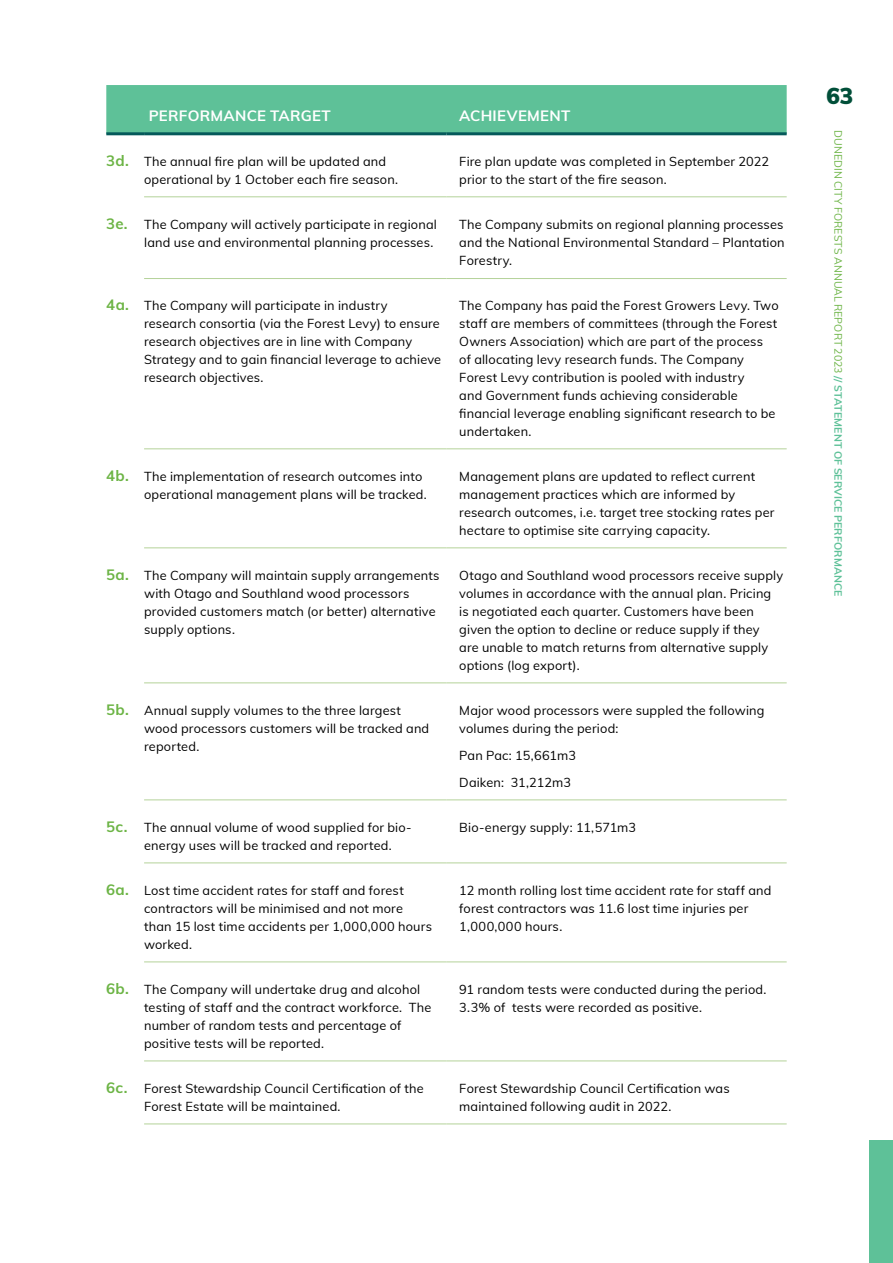
<style>
.page{position:relative;width:893px;height:1263px;background:#fff}
.page>*{position:absolute;margin:0;border:0;box-sizing:border-box;transform-origin:0 0}
.t1{font:900 22.5px "Muli";color:#014f39}
.NOTES_-_H2{font:700 15px "Muli";letter-spacing:.02em;color:#6cb445}
.NOTES_-_H2-2{font:700 15px "Muli";letter-spacing:.02em;color:#fff}
.NOTES_-_Body{font:12.75px/18px "Muli";letter-spacing:.015em;color:#000}
.t2{font:10.5px "Muli";letter-spacing:.01em;color:#6cb445}
.s1{font-weight:700;color:#5ec198}
</style>
<div class="page">
<div style="left:870px;top:1140px;width:23px;height:123px;background:#5ec198"></div>
<div style="left:106px;top:85px;width:681px;height:47px;background:#5ec198"></div>
<hr style="left:144px;top:278px;width:302px;height:1px;background:#b4d299">
<hr style="left:446px;top:278px;width:341px;height:1px;background:#b4d299">
<hr style="left:144px;top:448px;width:302px;height:1px;background:#b4d299">
<hr style="left:446px;top:448px;width:341px;height:1px;background:#b4d299">
<hr style="left:144px;top:547px;width:302px;height:1px;background:#b4d299">
<hr style="left:144px;top:682px;width:302px;height:1px;background:#b4d299">
<hr style="left:144px;top:799px;width:302px;height:1px;background:#b4d299">
<hr style="left:144px;top:862px;width:302px;height:1px;background:#b4d299">
<hr style="left:144px;top:961px;width:302px;height:1px;background:#b4d299">
<hr style="left:144px;top:1060px;width:302px;height:1px;background:#b4d299">
<hr style="left:446px;top:547px;width:341px;height:1px;background:#b4d299">
<hr style="left:446px;top:682px;width:341px;height:1px;background:#b4d299">
<hr style="left:446px;top:799px;width:341px;height:1px;background:#b4d299">
<hr style="left:446px;top:862px;width:341px;height:1px;background:#b4d299">
<hr style="left:446px;top:961px;width:341px;height:1px;background:#b4d299">
<hr style="left:446px;top:1060px;width:341px;height:1px;background:#b4d299">
<hr style="left:144px;top:196px;width:302px;height:1px;background:#b4d299">
<hr style="left:144px;top:1123px;width:302px;height:1px;background:#b4d299">
<hr style="left:446px;top:196px;width:341px;height:1px;background:#b4d299">
<hr style="left:446px;top:1123px;width:341px;height:1px;background:#b4d299">
<hr style="left:106px;top:132px;width:38px;height:3px;background:#05595a">
<hr style="left:144px;top:132px;width:302px;height:3px;background:#05595a">
<hr style="left:446px;top:132px;width:341px;height:3px;background:#05595a">
<p class="NOTES_-_H2-2" style="left:149px;top:105px;width:183px">PERFORMANCE TARGET</p>
<p class="NOTES_-_H2-2" style="left:459px;top:105px;width:113px">ACHIEVEMENT</p>
<p class="NOTES_-_H2" style="left:106px;top:150px;width:24px">3d.</p>
<p class="NOTES_-_Body" style="left:144px;top:152px;width:256px">The annual fire plan will be updated and operational by 1 October each fire season.</p>
<p class="NOTES_-_Body" style="left:459px;top:152px;width:312px">Fire plan update was completed in September 2022 prior to the start of the fire season.</p>
<p class="NOTES_-_H2" style="left:106px;top:213px;width:23px">3e.</p>
<p class="NOTES_-_Body" style="left:144px;top:215px;width:294px">The Company will actively participate in regional land use and environmental planning processes.</p>
<p class="NOTES_-_Body" style="left:459px;top:215px;width:327px;text-align:justify">The Company submits on regional planning processes and the National Environmental Standard – Plantation Forestry.</p>
<p class="NOTES_-_H2" style="left:106px;top:294px;width:24px">4a.</p>
<p class="NOTES_-_Body" style="left:144px;top:296px;width:299px">The Company will participate in industry research consortia (via the Forest Levy) to ensure research objectives are in line with Company Strategy and to gain financial leverage to achieve research objectives.</p>
<p class="NOTES_-_Body" style="left:459px;top:296px;width:321px">The Company has paid the Forest Growers Levy. Two staff are members of committees (through the Forest Owners Association) which are part of the process<br>of allocating levy research funds. The Company Forest Levy contribution is pooled with industry<br>and Government funds achieving considerable financial leverage enabling significant research to be undertaken.</p>
<p class="NOTES_-_H2" style="left:106px;top:465px;width:24px">4b.</p>
<p class="NOTES_-_Body" style="left:144px;top:467px;width:284px">The implementation of research outcomes into operational management plans will be tracked.</p>
<p class="NOTES_-_Body" style="left:459px;top:467px;width:317px">Management plans are updated to reflect current management practices which are informed by research outcomes, i.e. target tree stocking rates per hectare to optimise site carrying capacity.</p>
<p class="NOTES_-_H2" style="left:106px;top:564px;width:24px">5a.</p>
<p class="NOTES_-_Body" style="left:144px;top:566px;width:297px">The Company will maintain supply arrangements with Otago and Southland wood processors provided customers match (or better) alternative supply options.</p>
<p class="NOTES_-_Body" style="left:459px;top:566px;width:326px">Otago and Southland wood processors receive supply volumes in accordance with the annual plan. Pricing is negotiated each quarter. Customers have been given the option to decline or reduce supply if they<br>are unable to match returns from alternative supply options (log export).</p>
<p class="NOTES_-_H2" style="left:106px;top:699px;width:24px">5b.</p>
<p class="NOTES_-_Body" style="left:144px;top:701px;width:287px">Annual supply volumes to the three largest wood processors customers will be tracked and reported.</p>
<p class="NOTES_-_Body" style="left:459px;top:701px;width:307px">Major wood processors were suppled the following volumes during the period:</p>
<p class="NOTES_-_Body" style="left:459px;top:746px;width:118px">Pan Pac: 15,661m3</p>
<p class="NOTES_-_Body" style="left:459px;top:773px;width:113px">Daiken: 31,212m3</p>
<p class="NOTES_-_H2" style="left:106px;top:816px;width:23px">5c.</p>
<p class="NOTES_-_Body" style="left:144px;top:818px;width:269px">The annual volume of wood supplied for bio&shy;energy uses will be tracked and reported.</p>
<p class="NOTES_-_Body" style="left:459px;top:818px;width:178px">Bio-energy supply: 11,571m3</p>
<p class="NOTES_-_H2" style="left:106px;top:879px;width:24px">6a.</p>
<p class="NOTES_-_Body" style="left:144px;top:881px;width:289px">Lost time accident rates for staff and forest contractors will be minimised and not more than 15 lost time accidents per 1,000,000 hours worked.</p>
<p class="NOTES_-_Body" style="left:459px;top:881px;width:314px">12 month rolling lost time accident rate for staff and forest contractors was 11.6 lost time injuries per<br>1,000,000 hours.</p>
<p class="NOTES_-_H2" style="left:106px;top:978px;width:24px">6b.</p>
<p class="NOTES_-_Body" style="left:144px;top:980px;width:289px">The Company will undertake drug and alcohol testing of staff and the contract workforce. The number of random tests and percentage of positive tests will be reported.</p>
<p class="NOTES_-_Body" style="left:459px;top:980px;width:309px">91 random tests were conducted during the period.<br>3.3% of tests were recorded as positive.</p>
<p class="NOTES_-_H2" style="left:106px;top:1077px;width:23px">6c.</p>
<p class="NOTES_-_Body" style="left:144px;top:1079px;width:281px">Forest Stewardship Council Certification of the<br>Forest Estate will be maintained.</p>
<p class="NOTES_-_Body" style="left:459px;top:1079px;width:272px">Forest Stewardship Council Certification was maintained following audit in 2022.</p>
<h1 class="t1" style="left:826px;top:80px;width:28px">63</h1>
<p class="t2" style="left:846px;top:130px;width:468px;rotate:90deg">DUNEDIN CITY FORESTS ANNUAL REPORT 2023 <span class="s1">// STATEMENT OF SERVICE PERFORMANCE</span></p>
</div>
